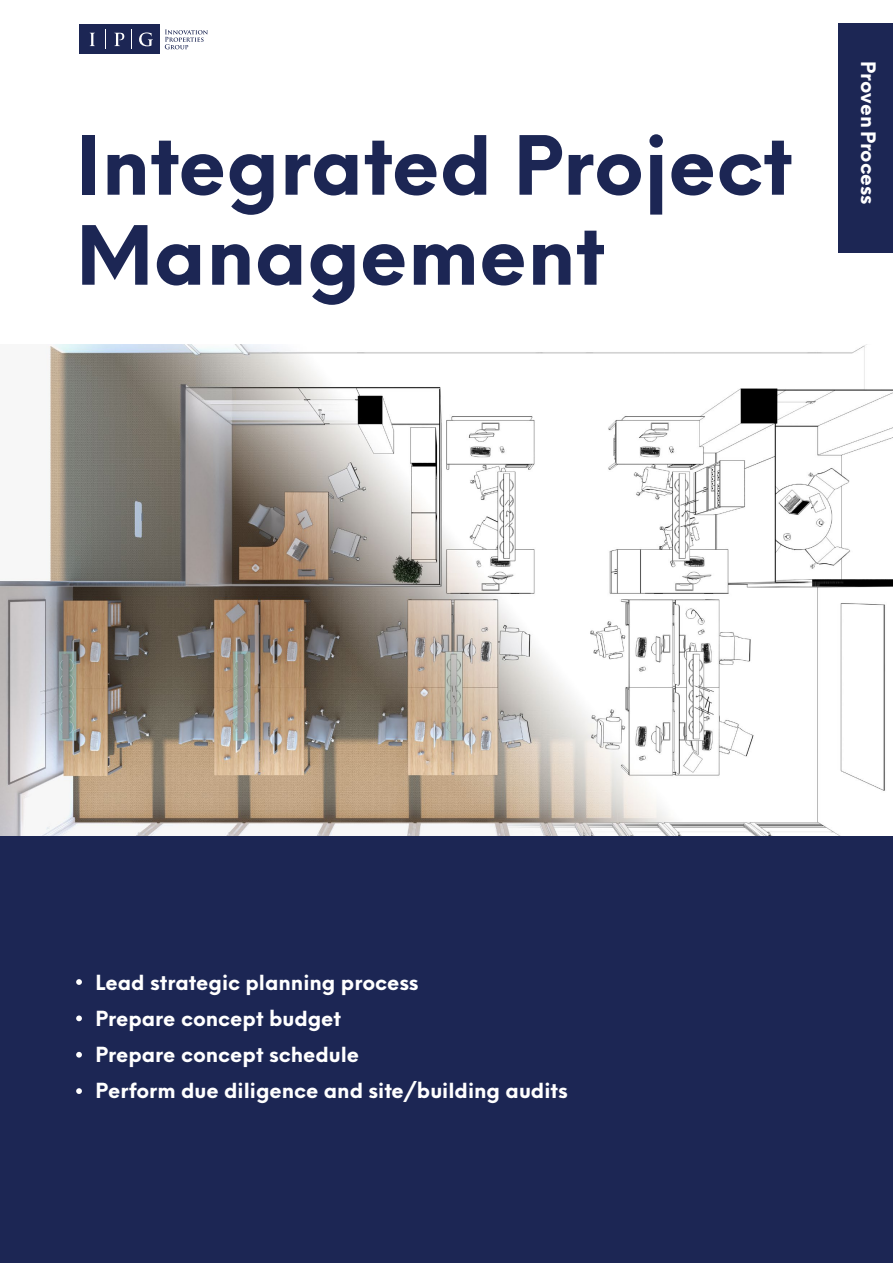
<style>
.page{position:relative;width:893px;height:1263px;background:#fff}
.page>*{position:absolute;margin:0;border:0;box-sizing:border-box;transform-origin:0 0}
.t1{font:700 79.5px/90px "Neue Einstellung";color:#1c2654}
.t2{font:700 20.4px/36px "Neue Einstellung";color:#fff}
.t3{font:700 19.5px "Neue Einstellung";color:#fff}
</style>
<div class="page">
<div style="left:0;top:835px;width:893px;height:428px;background:#1c2654"></div>
<img style="left:0;top:344px;width:893px;height:491px">
<div style="left:839px;top:24px;width:54px;height:229px;background:#1c2654"></div>
<svg style="left:76px;top:979px;width:6px;height:6px"></svg>
<svg style="left:76px;top:1015px;width:6px;height:6px"></svg>
<svg style="left:76px;top:1052px;width:6px;height:5px"></svg>
<svg style="left:76px;top:1088px;width:6px;height:6px"></svg>
<div style="left:79px;top:25px;width:81px;height:29px;background:#1c2654"></div>
<svg style="left:165px;top:29px;width:43px;height:20px"></svg>
<svg style="left:105px;top:30px;width:1px;height:19px"></svg>
<svg style="left:131px;top:30px;width:1px;height:19px"></svg>
<svg style="left:90px;top:33px;width:5px;height:13px"></svg>
<svg style="left:139px;top:32px;width:14px;height:14px"></svg>
<svg style="left:114px;top:33px;width:10px;height:13px"></svg>
<h1 class="t1" style="left:76px;top:113px;width:718px">Integrated Project<br>Management</h1>
<p class="t3" style="left:886px;top:61px;width:145px;rotate:90deg">Proven Process</p>
<p class="t2" style="left:96px;top:962px;width:474px">Lead strategic planning process<br>Prepare concept budget<br>Prepare concept schedule<br>Perform due diligence and site/building audits</p>
</div>
